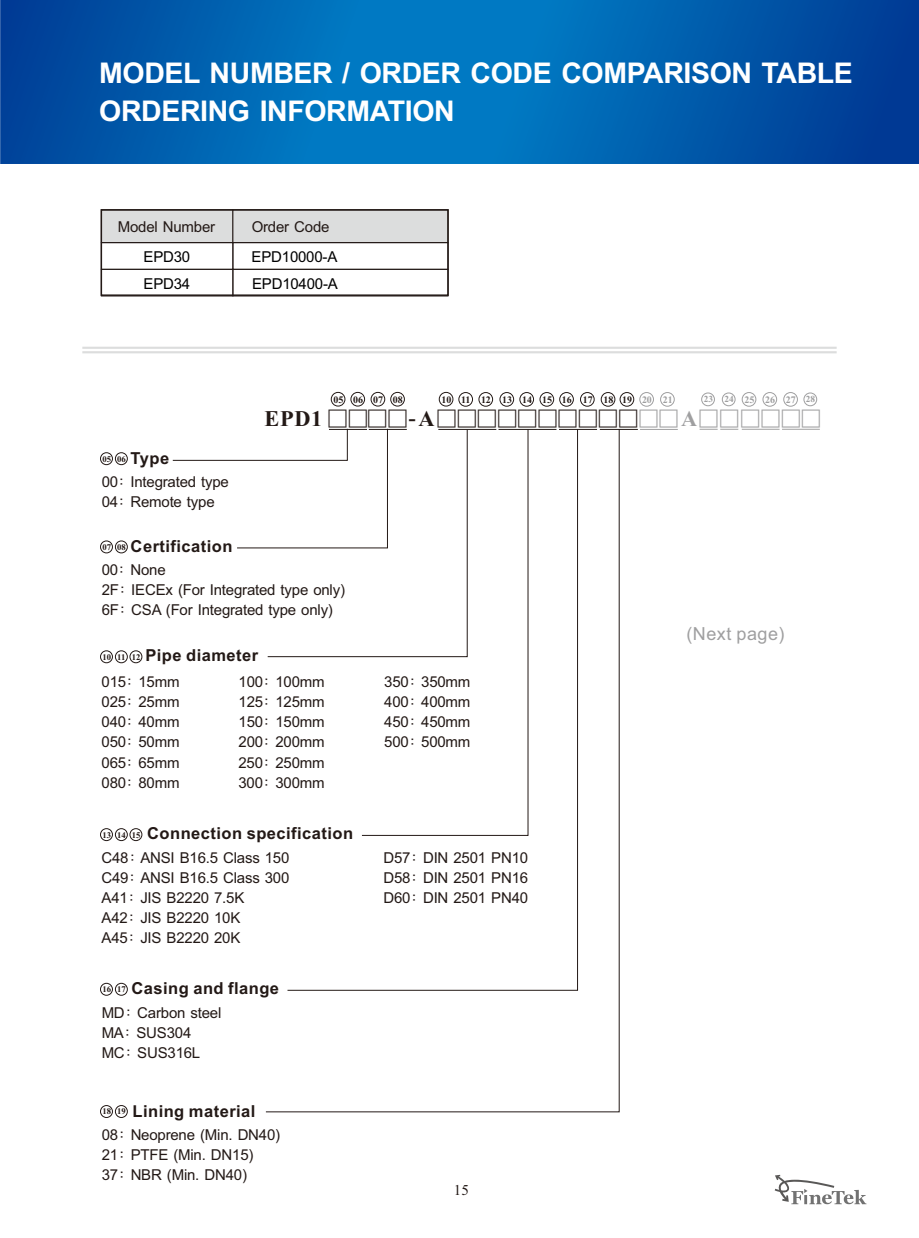
<style>
.page{position:relative;width:919px;height:1238px;background:#fff}
.page>*{position:absolute;margin:0;border:0;box-sizing:border-box;transform-origin:0 0}
.t1{font:700 28.5px/38.2px "Arial";letter-spacing:-.015em;color:#fff}
.t2{font:22.35px "Commercial Pi BT";letter-spacing:.025em;color:#231916}
.t3{font:700 22.35px "Times New Roman";color:#231916}
.t4{font:18px "Arial";letter-spacing:.03em;color:#9f9fa0}
.t5{font:700 16.5px "Arial";letter-spacing:.03em;color:#231916}
.t6{font:15px/20.1px "Arial";letter-spacing:-.015em;color:#231916}
.t7{font:15px "Arial";letter-spacing:-.015em;color:#000}
.t8{font:15px "Times New Roman";color:#231916}
.t9{font:700 9.9px "Times New Roman";color:#231916}
.t10{font:700 9.9px "Times New Roman";color:#9f9fa0}
.t11{font:700 9.3px "Times New Roman";color:#9f9fa0}
.t12{font:700 8.7px "Times New Roman";color:#231916}
.s1{color:#9f9fa0}
.s2{font-size:9.3px}
.s3{font-family:"New Gothic Meduim"}
.s4{font-family:"Times New Roman";font-weight:700}
.s5{font-family:"Arial"}
.s6{font-family:"Times New Roman";font-weight:700;color:#9f9fa0}
.s7{font-family:"Times New Roman";font-size:8.7px}
</style>
<div class="page">
<svg style="left:774px;top:1174px;width:92px;height:30px"></svg>
<svg style="left:0;top:0;width:918px;height:164px;background:#005faf"></svg>
<svg style="left:265px;top:428px;width:355px;height:684px"></svg>
<div style="left:722px;top:392px;width:13px;height:14px;border:1px solid #9f9fa0;border-radius:50%"></div>
<div style="left:660px;top:392px;width:14px;height:14px;border:1px solid #9f9fa0;border-radius:50%"></div>
<div style="left:639px;top:392px;width:14px;height:14px;border:1px solid #9f9fa0;border-radius:50%"></div>
<div style="left:619px;top:392px;width:15px;height:14px;border:1px solid #231916;border-radius:50%"></div>
<div style="left:601px;top:392px;width:14px;height:14px;border:1px solid #231916;border-radius:50%"></div>
<div style="left:580px;top:392px;width:14px;height:14px;border:1px solid #231916;border-radius:50%"></div>
<div style="left:559px;top:392px;width:14px;height:14px;border:1px solid #231916;border-radius:50%"></div>
<div style="left:539px;top:392px;width:15px;height:14px;border:1px solid #231916;border-radius:50%"></div>
<div style="left:519px;top:392px;width:15px;height:14px;border:1px solid #231916;border-radius:50%"></div>
<div style="left:499px;top:392px;width:15px;height:14px;border:1px solid #231916;border-radius:50%"></div>
<div style="left:478px;top:392px;width:15px;height:14px;border:1px solid #231916;border-radius:50%"></div>
<div style="left:458px;top:392px;width:15px;height:14px;border:1px solid #231916;border-radius:50%"></div>
<div style="left:439px;top:392px;width:14px;height:14px;border:1px solid #231916;border-radius:50%"></div>
<div style="left:350px;top:392px;width:15px;height:14px;border:1px solid #231916;border-radius:50%"></div>
<div style="left:331px;top:392px;width:14px;height:14px;border:1px solid #231916;border-radius:50%"></div>
<hr style="left:438px;top:429px;width:58px;height:1px;background:#231916">
<div style="left:115px;top:452px;width:13px;height:13px;border:1px solid #231916;border-radius:50%"></div>
<div style="left:100px;top:452px;width:13px;height:13px;border:1px solid #231916;border-radius:50%"></div>
<div style="left:115px;top:650px;width:13px;height:13px;border:1px solid #231916;border-radius:50%"></div>
<div style="left:100px;top:650px;width:13px;height:13px;border:1px solid #231916;border-radius:50%"></div>
<hr style="left:559px;top:429px;width:38px;height:1px;background:#231916">
<hr style="left:599px;top:429px;width:38px;height:1px;background:#231916">
<hr style="left:640px;top:429px;width:37px;height:1px;background:#9f9fa0">
<svg style="left:267px;top:429px;width:201px;height:228px"></svg>
<hr style="left:498px;top:429px;width:58px;height:1px;background:#231916">
<div style="left:803px;top:392px;width:14px;height:14px;border:1px solid #9f9fa0;border-radius:50%"></div>
<div style="left:783px;top:392px;width:14px;height:14px;border:1px solid #9f9fa0;border-radius:50%"></div>
<div style="left:762px;top:392px;width:14px;height:14px;border:1px solid #9f9fa0;border-radius:50%"></div>
<div style="left:741px;top:392px;width:15px;height:14px;border:1px solid #9f9fa0;border-radius:50%"></div>
<hr style="left:741px;top:429px;width:38px;height:1px;background:#9f9fa0">
<hr style="left:782px;top:429px;width:37px;height:1px;background:#9f9fa0">
<div style="left:130px;top:650px;width:12px;height:13px;border:1px solid #231916;border-radius:50%"></div>
<div style="left:115px;top:828px;width:13px;height:12px;border:1px solid #231916;border-radius:50%"></div>
<div style="left:100px;top:828px;width:13px;height:12px;border:1px solid #231916;border-radius:50%"></div>
<div style="left:130px;top:828px;width:12px;height:12px;border:1px solid #231916;border-radius:50%"></div>
<div style="left:115px;top:982px;width:13px;height:13px;border:1px solid #231916;border-radius:50%"></div>
<div style="left:100px;top:982px;width:13px;height:13px;border:1px solid #231916;border-radius:50%"></div>
<div style="left:115px;top:1105px;width:13px;height:12px;border:1px solid #231916;border-radius:50%"></div>
<div style="left:100px;top:1105px;width:13px;height:12px;border:1px solid #231916;border-radius:50%"></div>
<hr style="left:82px;top:346px;width:754px;height:3px;background:#dcdddd">
<hr style="left:82px;top:351px;width:754px;height:2px;background:#dcdddd">
<div style="left:101px;top:210px;width:132px;height:33px;background:#dcdddd;border:1px solid #231916"></div>
<div style="left:233px;top:210px;width:215px;height:33px;background:#dcdddd"></div>
<div style="left:101px;top:242px;width:132px;height:27px;border:1px solid #231916"></div>
<div style="left:233px;top:242px;width:215px;height:27px;border:1px solid #231916"></div>
<div style="left:101px;top:269px;width:132px;height:27px;border:1px solid #231916"></div>
<div style="left:233px;top:269px;width:215px;height:27px;border:1px solid #231916"></div>
<div style="left:101px;top:209px;width:347px;height:87px;border:2px solid #231916"></div>
<div style="left:701px;top:392px;width:13px;height:14px;border:1px solid #9f9fa0;border-radius:50%"></div>
<svg style="left:699px;top:429px;width:39px;height:1px"></svg>
<div style="left:115px;top:540px;width:13px;height:13px;border:1px solid #231916;border-radius:50%"></div>
<div style="left:100px;top:540px;width:13px;height:13px;border:1px solid #231916;border-radius:50%"></div>
<div style="left:390px;top:392px;width:14px;height:14px;border:1px solid #231916;border-radius:50%"></div>
<div style="left:371px;top:392px;width:14px;height:14px;border:1px solid #231916;border-radius:50%"></div>
<hr style="left:369px;top:429px;width:38px;height:1px;background:#231916">
<svg style="left:172px;top:428px;width:216px;height:120px"></svg>
<h1 class="t1" style="left:99px;top:57px;width:755px">MODEL NUMBER / ORDER CODE COMPARISON TABLE<br>ORDERING INFORMATION</h1>
<p class="t6" style="left:118px;top:218px;width:99px">Model Number</p>
<p class="t6" style="left:252px;top:218px;width:79px">Order Code</p>
<p class="t7" style="left:144px;top:251px;width:48px">EPD30</p>
<p class="t7" style="left:251px;top:251px;width:87px">EPD10000-A</p>
<p class="t7" style="left:144px;top:278px;width:48px">EPD34</p>
<p class="t7" style="left:252px;top:278px;width:87px">EPD10400-A</p>
<p class="t9" style="left:333px;top:396px;width:31px">05 06</p>
<p class="t9" style="left:441px;top:396px;width:233px">10 11 12 13 14 15 16 17 18 19 <span class="s1">20 21</span></p>
<p class="t11" style="left:724px;top:396px;width:11px">24</p>
<p class="t9" style="left:373px;top:396px;width:31px">07 08</p>
<p class="t11" style="left:703px;top:396px;width:11px">23</p>
<p class="t10" style="left:744px;top:396px;width:72px">25 26 27 <span class="s2">28</span></p>
<p class="t5" style="left:131px;top:451px;width:40px">Type</p>
<p class="t6" style="left:102px;top:473px;width:129px">00<span class="s3">:</span> Integrated type<br>04<span class="s3">:</span> Remote type</p>
<p class="t12" style="left:102px;top:455px;width:25px">05 06</p>
<h2 class="t2" style="left:264px;top:408px;width:557px"><span class="s4">EPD1</span> 9999<span class="s5">-</span> 9999999999<span class="s1">99</span><span class="s6">A</span><span class="s1">999999</span></h2>
<h2 class="t3" style="left:418px;top:410px;width:18px">A</h2>
<p class="t5" style="left:131px;top:540px;width:103px">Certification</p>
<p class="t6" style="left:102px;top:561px;width:245px">00<span class="s3">:</span> None<br>2F<span class="s3">:</span> IECEx (For Integrated type only)<br>6F<span class="s3">:</span> CSA (For Integrated type only)</p>
<p class="t12" style="left:102px;top:544px;width:25px">07 08</p>
<p class="t5" style="left:145px;top:649px;width:114px">Pipe diameter</p>
<p class="t6" style="left:101px;top:673px;width:79px;text-align:justify">015<span class="s3">:</span> 15mm 025<span class="s3">:</span> 25mm 040<span class="s3">:</span> 40mm 050<span class="s3">:</span> 50mm 065<span class="s3">:</span> 65mm 080<span class="s3">:</span> 80mm</p>
<p class="t12" style="left:102px;top:653px;width:25px">10 11</p>
<p class="t12" style="left:132px;top:653px;width:10px">12</p>
<p class="t6" style="left:238px;top:673px;width:88px;text-align:justify">100<span class="s3">:</span> 100mm 125<span class="s3">:</span> 125mm 150<span class="s3">:</span> 150mm 200<span class="s3">:</span> 200mm 250<span class="s3">:</span> 250mm 300<span class="s3">:</span> 300mm</p>
<p class="t5" style="left:102px;top:827px;width:252px"><span class="s7">13 14 15</span> Connection specification</p>
<p class="t6" style="left:101px;top:848px;width:189px">C48 <span class="s3">:</span> ANSI B16.5 Class 150<br>C49 <span class="s3">:</span> ANSI B16.5 Class 300<br>A41 <span class="s3">:</span> JIS B2220 7.5K<br>A42 <span class="s3">:</span> JIS B2220 10K<br>A45 <span class="s3">:</span> JIS B2220 20K</p>
<p class="t5" style="left:131px;top:982px;width:149px">Casing and flange</p>
<p class="t6" style="left:102px;top:1003px;width:121px">MD <span class="s3">:</span> Carbon steel<br>MA <span class="s3">:</span> SUS304<br>MC <span class="s3">:</span> SUS316L</p>
<p class="t12" style="left:102px;top:986px;width:25px">16 17</p>
<p class="t5" style="left:132px;top:1104px;width:124px">Lining material</p>
<p class="t6" style="left:102px;top:1125px;width:180px">08 <span class="s3">:</span> Neoprene (Min. DN40)<br>21 <span class="s3">:</span> PTFE (Min. DN15)<br>37 <span class="s3">:</span> NBR (Min. DN40)</p>
<p class="t12" style="left:102px;top:1108px;width:25px">18 19</p>
<p class="t6" style="left:384px;top:673px;width:88px;text-align:justify">350<span class="s3">:</span> 350mm 400<span class="s3">:</span> 400mm 450<span class="s3">:</span> 450mm 500<span class="s3">:</span> 500mm</p>
<p class="t6" style="left:383px;top:848px;width:146px;text-align:justify">D57 <span class="s3">:</span> DIN 2501 PN10<br>D58 <span class="s3">:</span> DIN 2501 PN16<br>D60 <span class="s3">:</span> DIN 2501 PN40</p>
<p class="t8" style="left:454px;top:1184px;width:16px">15</p>
<p class="t4" style="left:686px;top:626px;width:100px">(Next page)</p>
</div>
